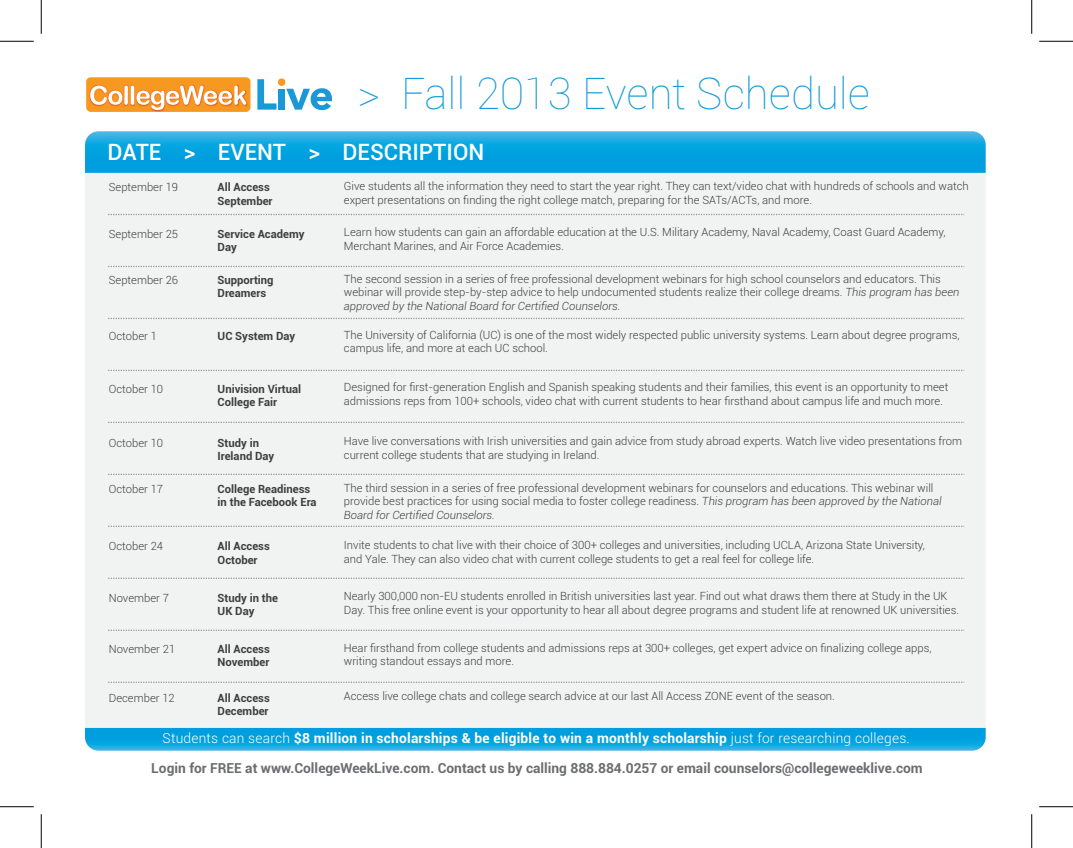
<style>
.page{position:relative;width:1073px;height:848px;background:#fff}
.page>*{position:absolute;margin:0;border:0;box-sizing:border-box;transform-origin:0 0}
.t1{font:100 43.75px "Roboto";color:#189cd8}
.t2{font:500 22.5px "Roboto";color:#fff}
.t3{font:700 13.75px/30px "Roboto";color:#6c6d70;text-align:center}
.t4{font:300 11.25px/13.5px "Roboto";color:#3e3e3f}
.t5{font:700 11.25px/13.5px "Roboto";color:#3e3e3f}
.s1{font-style:italic}
.s2{font-weight:300;color:#fff}
.s3{color:#fff}
</style>
<div class="page">
<div style="left:85px;top:131px;width:900px;height:619px;background:#f1f3f3;border-radius:14px"></div>
<svg style="left:85px;top:131px;width:900px;height:42px;background:#12a5e0"></svg>
<svg style="left:85px;top:728px;width:900px;height:22px;background:#0aa3e0"></svg>
<svg style="left:108px;top:214px;width:856px;height:1px"></svg>
<svg style="left:108px;top:266px;width:856px;height:1px"></svg>
<svg style="left:108px;top:318px;width:856px;height:1px"></svg>
<svg style="left:108px;top:370px;width:856px;height:1px"></svg>
<svg style="left:108px;top:422px;width:856px;height:1px"></svg>
<svg style="left:108px;top:473px;width:856px;height:2px"></svg>
<svg style="left:108px;top:525px;width:856px;height:2px"></svg>
<svg style="left:108px;top:577px;width:856px;height:2px"></svg>
<svg style="left:108px;top:629px;width:856px;height:2px"></svg>
<svg style="left:108px;top:681px;width:856px;height:1px"></svg>
<div style="left:86px;top:77px;width:164px;height:35px;background:#f79921;border-radius:4px"></div>
<img style="left:89px;top:85px;width:159px;height:27px">
<svg style="left:90px;top:86px;width:156px;height:24px"></svg>
<svg style="left:257px;top:79px;width:19px;height:31px"></svg>
<div style="left:278px;top:78px;width:7px;height:8px;background:#f79921;border-radius:50%"></div>
<div style="left:278px;top:89px;width:7px;height:21px;background:#1b98d6"></div>
<svg style="left:286px;top:88px;width:46px;height:22px"></svg>
<hr style="left:0;top:41px;width:34px;height:1px;background:#000">
<hr style="left:1039px;top:41px;width:33px;height:1px;background:#000">
<hr style="left:0;top:806px;width:34px;height:1px;background:#000">
<hr style="left:1039px;top:806px;width:33px;height:1px;background:#000">
<hr style="left:41px;top:0;width:1px;height:34px;background:#000">
<hr style="left:41px;top:814px;width:1px;height:34px;background:#000">
<hr style="left:1031px;top:0;width:1px;height:34px;background:#000">
<hr style="left:1031px;top:814px;width:1px;height:34px;background:#000">
<h1 class="t1" style="left:358px;top:63px;width:514px">&gt; Fall 2013 Event Schedule</h1>
<h2 class="t2" style="left:108px;top:136px;width:378px">DATE &gt; EVENT &gt; DESCRIPTION</h2>
<p class="t4" style="left:109px;top:180px;width:71px">September 19</p>
<p class="t5" style="left:218px;top:180px;width:56px">All Access<br>September</p>
<p class="t4" style="left:344px;top:179px;width:626px">Give students all the information they need to start the year right. They can text/video chat with hundreds of schools and watch expert presentations on finding the right college match, preparing for the SATs/ACTs, and more.</p>
<p class="t4" style="left:109px;top:226px;width:71px">September 25</p>
<p class="t5" style="left:218px;top:226px;width:88px">Service Academy<br>Day</p>
<p class="t4" style="left:344px;top:225px;width:603px">Learn how students can gain an affordable education at the U.S. Military Academy, Naval Academy, Coast Guard Academy,<br>Merchant Marines, and Air Force Academies.</p>
<p class="t4" style="left:109px;top:273px;width:71px">September 26</p>
<p class="t5" style="left:218px;top:273px;width:58px">Supporting<br>Dreamers</p>
<p class="t4" style="left:344px;top:271px;width:617px">The second session in a series of free professional development webinars for high school counselors and educators. This webinar will provide step-by-step advice to help undocumented students realize their college dreams. <span class="s1">This program has been approved by the National Board for Certified Counselors.</span></p>
<p class="t4" style="left:109px;top:329px;width:50px">October 1</p>
<p class="t5" style="left:218px;top:329px;width:79px">UC System Day</p>
<p class="t4" style="left:344px;top:328px;width:617px">The University of California (UC) is one of the most widely respected public university systems. Learn about degree programs, campus life, and more at each UC school.</p>
<p class="t4" style="left:109px;top:381px;width:56px">October 10</p>
<p class="t5" style="left:218px;top:381px;width:85px">Univision Virtual<br>College Fair</p>
<p class="t4" style="left:344px;top:380px;width:606px">Designed for first-generation English and Spanish speaking students and their families, this event is an opportunity to meet admissions reps from 100+ schools, video chat with current students to hear firsthand about campus life and much more.</p>
<p class="t4" style="left:109px;top:435px;width:56px">October 10</p>
<p class="t5" style="left:218px;top:435px;width:58px">Study in<br>Ireland Day</p>
<p class="t4" style="left:344px;top:434px;width:619px">Have live conversations with Irish universities and gain advice from study abroad experts. Watch live video presentations from current college students that are studying in Ireland.</p>
<p class="t4" style="left:109px;top:481px;width:56px">October 17</p>
<p class="t5" style="left:218px;top:481px;width:101px">College Readiness in the Facebook Era</p>
<p class="t4" style="left:344px;top:480px;width:599px">The third session in a series of free professional development webinars for counselors and educations. This webinar will provide best practices for using social media to foster college readiness. <span class="s1">This program has been approved by the National<br>Board for Certified Counselors.</span></p>
<p class="t4" style="left:109px;top:539px;width:56px">October 24</p>
<p class="t5" style="left:218px;top:539px;width:54px">All Access<br>October</p>
<p class="t4" style="left:344px;top:538px;width:582px">Invite students to chat live with their choice of 300+ colleges and universities, including UCLA, Arizona State University, and Yale. They can also video chat with current college students to get a real feel for college life.</p>
<p class="t4" style="left:109px;top:590px;width:62px">November 7</p>
<p class="t5" style="left:218px;top:590px;width:62px">Study in the<br>UK Day</p>
<p class="t4" style="left:344px;top:589px;width:616px">Nearly 300,000 non-EU students enrolled in British universities last year. Find out what draws them there at Study in the UK<br>Day. This free online event is your opportunity to hear all about degree programs and student life at renowned UK universities.</p>
<p class="t4" style="left:109px;top:641px;width:68px">November 21</p>
<p class="t5" style="left:218px;top:641px;width:54px">All Access<br>November</p>
<p class="t4" style="left:344px;top:640px;width:589px">Hear firsthand from college students and admissions reps at 300+ colleges, get expert advice on finalizing college apps, writing standout essays and more.</p>
<p class="t4" style="left:109px;top:690px;width:68px">December 12</p>
<p class="t5" style="left:218px;top:690px;width:54px">All Access<br>December</p>
<p class="t4" style="left:344px;top:689px;width:492px">Access live college chats and college search advice at our last All Access ZONE event of the season.</p>
<p class="t3" style="left:151px;top:722px;width:773px"><span class="s2">Students can search</span> <span class="s3">$8 million in scholarships &amp; be eligible to win a monthly scholarship</span> <span class="s2">just for researching colleges.<br></span>Login for FREE at www.CollegeWeekLive.com. Contact us by calling 888.884.0257 or email counselors@collegeweeklive.com</p>
</div>
